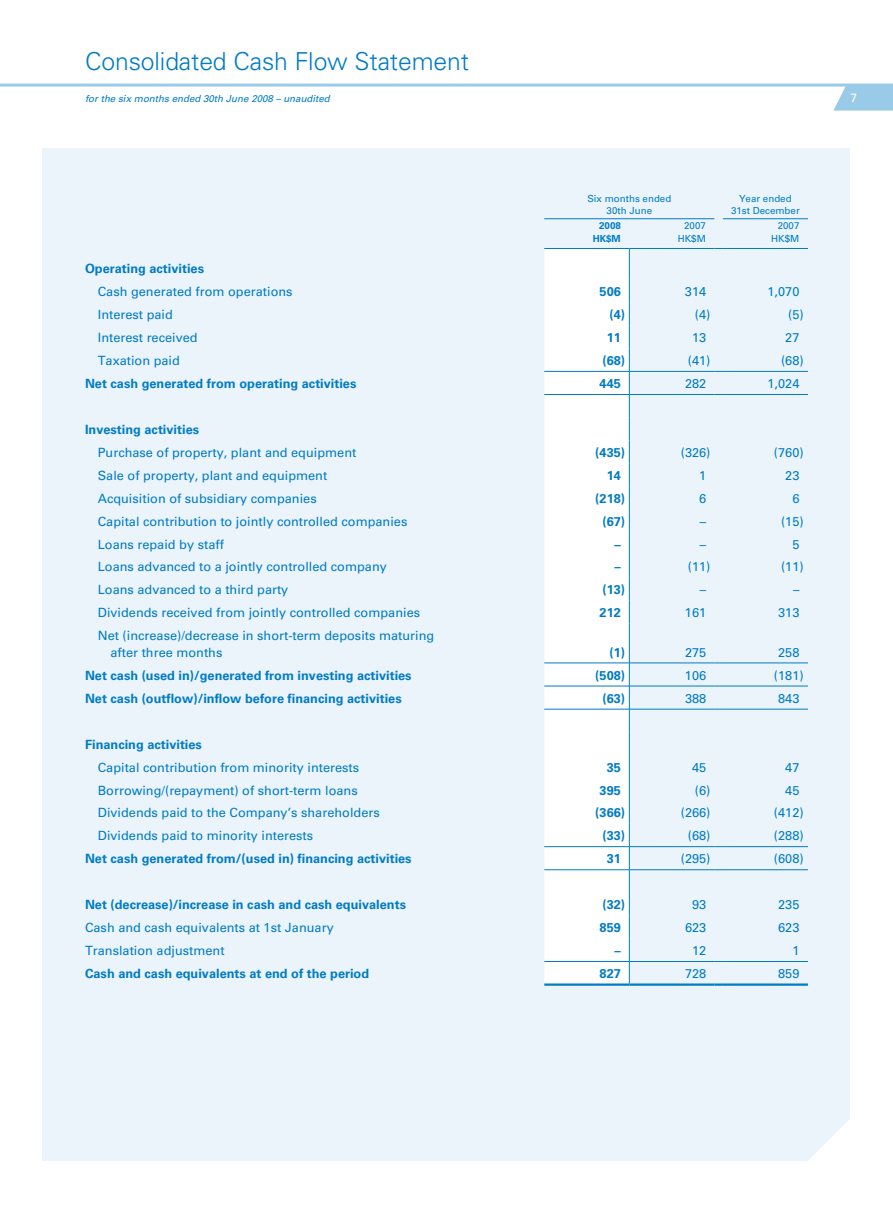
<style>
.page{position:relative;width:893px;height:1212px;background:#fff}
.page>*{position:absolute;margin:0;border:0;box-sizing:border-box;transform-origin:0 0}
.t1{font:300 24.75px "Univers";letter-spacing:-.005em;color:#007bc6}
.t2{font:12.75px/16.5px "Univers";color:#007bc6}
.t3{font:700 12.75px "Univers";color:#007bc6}
.t4{font:9.75px/12.6px "Univers";color:#007bc6;text-align:center}
.t5{font:italic 9.75px "Univers";color:#007bc6}
.t6{font:700 9.75px/12.6px "Univers";color:#007bc6;text-align:right}
</style>
<div class="page">
<div style="left:43px;top:149px;width:807px;height:1012px;background:#ebf4fa"></div>
<svg style="left:808px;top:1119px;width:42px;height:42px"></svg>
<svg style="left:833px;top:87px;width:60px;height:24px"></svg>
<hr style="left:0;top:84px;width:893px;height:3px;background:#99cae8">
<div style="left:544px;top:249px;width:85px;height:734px;background:#fff"></div>
<hr style="left:544px;top:983px;width:85px;height:3px;background:#007bc6">
<hr style="left:629px;top:983px;width:85px;height:3px;background:#007bc6">
<svg style="left:714px;top:983px;width:9px;height:3px"></svg>
<hr style="left:723px;top:983px;width:85px;height:3px;background:#007bc6">
<hr style="left:544px;top:663px;width:85px;height:1px;background:#007bc6">
<hr style="left:630px;top:663px;width:84px;height:1px;background:#007bc6">
<hr style="left:723px;top:663px;width:85px;height:1px;background:#007bc6">
<hr style="left:544px;top:686px;width:85px;height:1px;background:#007bc6">
<hr style="left:630px;top:686px;width:84px;height:1px;background:#007bc6">
<hr style="left:723px;top:686px;width:85px;height:1px;background:#007bc6">
<hr style="left:544px;top:709px;width:85px;height:1px;background:#007bc6">
<hr style="left:630px;top:709px;width:84px;height:1px;background:#007bc6">
<hr style="left:723px;top:709px;width:85px;height:1px;background:#007bc6">
<hr style="left:629px;top:249px;width:1px;height:31px;background:#007bc6">
<svg style="left:629px;top:280px;width:1px;height:343px"></svg>
<hr style="left:629px;top:623px;width:1px;height:40px;background:#007bc6">
<svg style="left:629px;top:663px;width:1px;height:320px"></svg>
<hr style="left:544px;top:371px;width:85px;height:1px;background:#007bc6">
<hr style="left:629px;top:371px;width:85px;height:1px;background:#007bc6">
<hr style="left:723px;top:371px;width:85px;height:1px;background:#007bc6">
<hr style="left:544px;top:394px;width:85px;height:1px;background:#007bc6">
<hr style="left:629px;top:394px;width:85px;height:1px;background:#007bc6">
<hr style="left:723px;top:394px;width:85px;height:1px;background:#007bc6">
<hr style="left:544px;top:846px;width:85px;height:1px;background:#007bc6">
<hr style="left:629px;top:846px;width:85px;height:1px;background:#007bc6">
<hr style="left:723px;top:846px;width:85px;height:1px;background:#007bc6">
<hr style="left:544px;top:869px;width:85px;height:1px;background:#007bc6">
<hr style="left:629px;top:869px;width:85px;height:1px;background:#007bc6">
<hr style="left:723px;top:869px;width:85px;height:1px;background:#007bc6">
<hr style="left:544px;top:961px;width:85px;height:1px;background:#007bc6">
<hr style="left:629px;top:961px;width:85px;height:1px;background:#007bc6">
<hr style="left:723px;top:961px;width:85px;height:1px;background:#007bc6">
<hr style="left:544px;top:218px;width:85px;height:1px;background:#007bc6">
<hr style="left:629px;top:218px;width:85px;height:1px;background:#007bc6">
<hr style="left:723px;top:218px;width:85px;height:1px;background:#007bc6">
<hr style="left:544px;top:248px;width:85px;height:1px;background:#007bc6">
<hr style="left:629px;top:248px;width:85px;height:1px;background:#007bc6">
<hr style="left:723px;top:248px;width:85px;height:1px;background:#007bc6">
<h1 class="t1" style="left:85px;top:47px;width:386px">Consolidated Cash Flow Statement</h1>
<p class="t5" style="left:85px;top:93px;width:246px">for the six months ended 30th June 2008 – unaudited</p>
<p class="t4" style="left:587px;top:192px;width:85px">Six months ended<br>30th June</p>
<p class="t4" style="left:731px;top:192px;width:70px">Year ended<br>31 st December</p>
<p class="t6" style="left:593px;top:220px;width:30px">2008<br>HK$M</p>
<p class="t4" style="left:678px;top:220px;width:30px;text-align:right">2007<br>HK$M</p>
<p class="t4" style="left:771px;top:220px;width:30px;text-align:right">2007<br>HK$M</p>
<p class="t3" style="left:85px;top:261px;width:121px">Operating activities</p>
<p class="t2" style="left:98px;top:284px;width:196px">Cash generated from operations</p>
<p class="t3" style="left:600px;top:284px;width:23px">506</p>
<p class="t2" style="left:685px;top:284px;width:23px">314</p>
<p class="t2" style="left:767px;top:284px;width:33px">1 ,070</p>
<p class="t2" style="left:98px;top:307px;width:77px">Interest paid</p>
<p class="t3" style="left:609px;top:307px;width:17px">(4)</p>
<p class="t2" style="left:695px;top:307px;width:17px">(4)</p>
<p class="t2" style="left:788px;top:307px;width:17px">(5)</p>
<p class="t2" style="left:98px;top:329px;width:101px">Interest received</p>
<p class="t3" style="left:607px;top:330px;width:16px">11</p>
<p class="t2" style="left:692px;top:329px;width:16px">1 3</p>
<p class="t2" style="left:785px;top:329px;width:16px">27</p>
<p class="t2" style="left:98px;top:352px;width:84px">Taxation paid</p>
<p class="t3" style="left:602px;top:353px;width:24px">(68)</p>
<p class="t2" style="left:688px;top:352px;width:24px">(41 )</p>
<p class="t2" style="left:781px;top:352px;width:24px">(68)</p>
<p class="t3" style="left:85px;top:376px;width:273px">Net cash generated from operating activities</p>
<p class="t3" style="left:600px;top:376px;width:23px">445</p>
<p class="t2" style="left:685px;top:375px;width:23px">282</p>
<p class="t2" style="left:767px;top:375px;width:33px">1 ,024</p>
<p class="t3" style="left:85px;top:422px;width:116px">Investing activities</p>
<p class="t2" style="left:98px;top:444px;width:260px">Purchase of property, plant and equipment</p>
<p class="t3" style="left:595px;top:445px;width:31px">(435)</p>
<p class="t2" style="left:681px;top:444px;width:31px">(326)</p>
<p class="t2" style="left:774px;top:444px;width:31px">(760)</p>
<p class="t2" style="left:98px;top:467px;width:231px">Sale of property, plant and equipment</p>
<p class="t3" style="left:607px;top:468px;width:16px">14</p>
<p class="t2" style="left:699px;top:467px;width:5px">1</p>
<p class="t2" style="left:785px;top:467px;width:16px">23</p>
<p class="t2" style="left:98px;top:490px;width:220px">Acquisition of subsidiary companies</p>
<p class="t3" style="left:595px;top:491px;width:31px">(218)</p>
<p class="t2" style="left:699px;top:490px;width:9px">6</p>
<p class="t2" style="left:792px;top:490px;width:9px">6</p>
<p class="t2" style="left:98px;top:513px;width:311px">Capital contribution to jointly controlled companies</p>
<p class="t3" style="left:602px;top:514px;width:24px">(67)</p>
<p class="t2" style="left:700px;top:513px;width:8px">–</p>
<p class="t2" style="left:781px;top:513px;width:24px">(1 5)</p>
<p class="t2" style="left:98px;top:536px;width:128px">Loans repaid by staff</p>
<p class="t3" style="left:614px;top:536px;width:8px">–</p>
<p class="t2" style="left:700px;top:536px;width:8px">–</p>
<p class="t2" style="left:792px;top:536px;width:9px">5</p>
<p class="t2" style="left:98px;top:559px;width:291px">Loans advanced to a jointly controlled company</p>
<p class="t3" style="left:614px;top:559px;width:8px">–</p>
<p class="t2" style="left:688px;top:559px;width:24px">(11 )</p>
<p class="t2" style="left:781px;top:559px;width:24px">(11 )</p>
<p class="t2" style="left:98px;top:581px;width:192px">Loans advanced to a third party</p>
<p class="t3" style="left:602px;top:582px;width:24px">(13)</p>
<p class="t2" style="left:700px;top:581px;width:8px">–</p>
<p class="t2" style="left:793px;top:581px;width:8px">–</p>
<p class="t2" style="left:98px;top:604px;width:324px">Dividends received from jointly controlled companies</p>
<p class="t3" style="left:600px;top:605px;width:23px">212</p>
<p class="t2" style="left:685px;top:604px;width:19px">161</p>
<p class="t2" style="left:778px;top:604px;width:23px">313</p>
<p class="t2" style="left:111px;top:627px;width:325px;text-indent:-13px">Net (increase)/decrease in short-term deposits maturing after three months</p>
<p class="t3" style="left:609px;top:644px;width:17px">(1)</p>
<p class="t2" style="left:685px;top:644px;width:23px">275</p>
<p class="t2" style="left:778px;top:644px;width:23px">258</p>
<p class="t3" style="left:85px;top:668px;width:328px">Net cash (used in)/generated from investing activities</p>
<p class="t3" style="left:595px;top:668px;width:31px">(508)</p>
<p class="t2" style="left:685px;top:667px;width:23px">106</p>
<p class="t2" style="left:774px;top:667px;width:31px">(181)</p>
<p class="t3" style="left:85px;top:691px;width:318px">Net cash (outflow)/inflow before financing activities</p>
<p class="t3" style="left:602px;top:691px;width:24px">(63)</p>
<p class="t2" style="left:685px;top:690px;width:23px">388</p>
<p class="t2" style="left:778px;top:690px;width:23px">843</p>
<p class="t3" style="left:85px;top:737px;width:118px">Financing activities</p>
<p class="t2" style="left:98px;top:759px;width:263px">Capital contribution from minority interests</p>
<p class="t3" style="left:607px;top:760px;width:16px">35</p>
<p class="t2" style="left:692px;top:759px;width:16px">45</p>
<p class="t2" style="left:785px;top:759px;width:16px">47</p>
<p class="t2" style="left:98px;top:782px;width:261px">Borrowing/(repayment) of short-term loans</p>
<p class="t3" style="left:600px;top:782px;width:23px">395</p>
<p class="t2" style="left:695px;top:782px;width:17px">(6)</p>
<p class="t2" style="left:785px;top:782px;width:16px">45</p>
<p class="t2" style="left:98px;top:805px;width:283px">Dividends paid to the Company’s shareholders</p>
<p class="t3" style="left:595px;top:805px;width:31px">(366)</p>
<p class="t2" style="left:681px;top:805px;width:31px">(266)</p>
<p class="t2" style="left:774px;top:805px;width:31px">(41 2)</p>
<p class="t2" style="left:98px;top:827px;width:217px">Dividends paid to minority interests</p>
<p class="t3" style="left:602px;top:828px;width:24px">(33)</p>
<p class="t2" style="left:688px;top:827px;width:24px">(68)</p>
<p class="t2" style="left:774px;top:827px;width:31px">(288)</p>
<p class="t3" style="left:85px;top:851px;width:328px">Net cash generated from/(used in) financing activities</p>
<p class="t3" style="left:607px;top:851px;width:16px">31</p>
<p class="t2" style="left:681px;top:851px;width:31px">(295)</p>
<p class="t2" style="left:774px;top:851px;width:31px">(608)</p>
<p class="t3" style="left:85px;top:897px;width:322px">Net (decrease)/increase in cash and cash equivalents</p>
<p class="t3" style="left:602px;top:897px;width:24px">(32)</p>
<p class="t2" style="left:692px;top:897px;width:16px">93</p>
<p class="t2" style="left:778px;top:897px;width:23px">235</p>
<p class="t2" style="left:85px;top:919px;width:250px">Cash and cash equivalents at 1 st January</p>
<p class="t3" style="left:600px;top:920px;width:23px">859</p>
<p class="t2" style="left:685px;top:919px;width:23px">623</p>
<p class="t2" style="left:778px;top:919px;width:23px">623</p>
<p class="t2" style="left:85px;top:942px;width:141px">Translation adjustment</p>
<p class="t3" style="left:614px;top:943px;width:8px">–</p>
<p class="t2" style="left:692px;top:942px;width:16px">1 2</p>
<p class="t2" style="left:792px;top:942px;width:5px">1</p>
<p class="t3" style="left:85px;top:966px;width:286px">Cash and cash equivalents at end of the period</p>
<p class="t3" style="left:600px;top:966px;width:23px">827</p>
<p class="t2" style="left:685px;top:965px;width:23px">728</p>
<p class="t2" style="left:778px;top:965px;width:23px">859</p>
</div>
